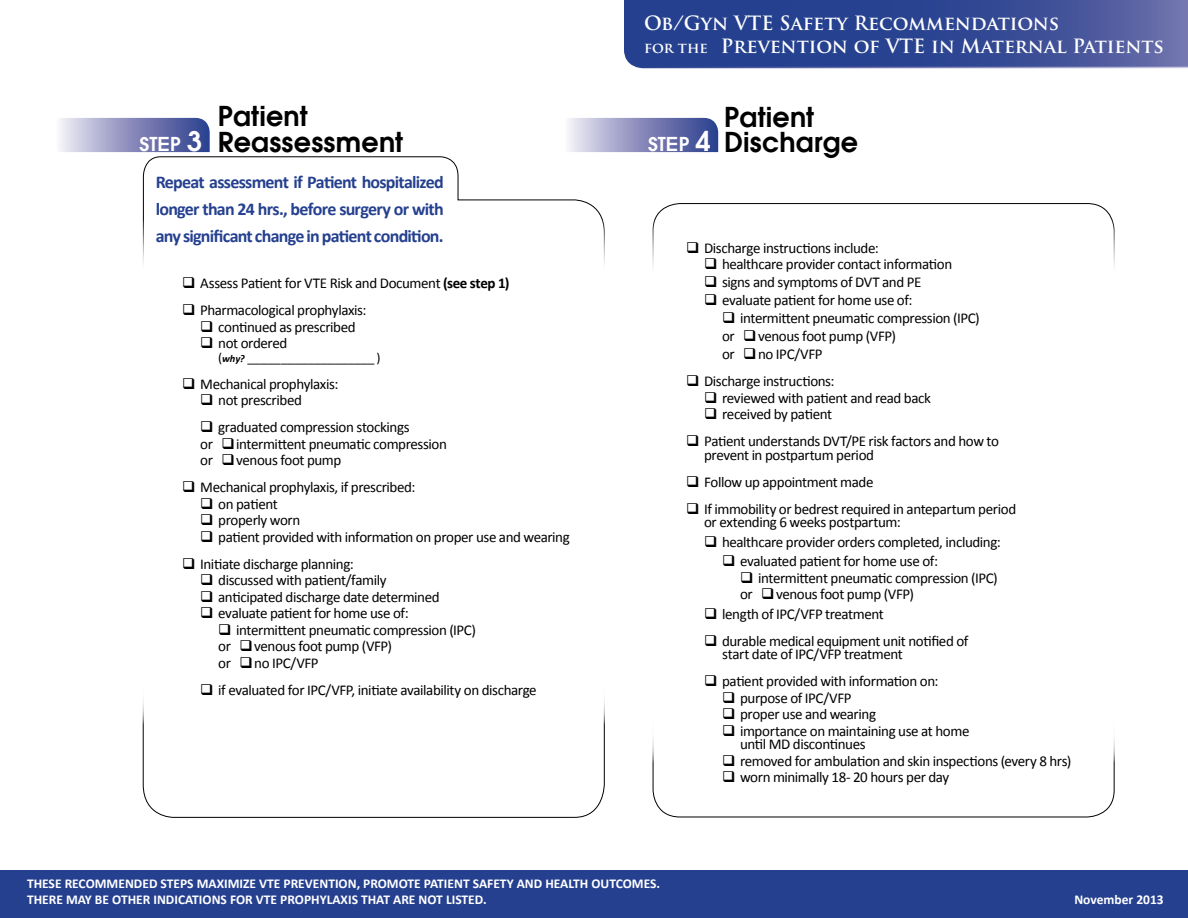
<style>
.page{position:relative;width:1188px;height:918px;background:#fff}
.page>*{position:absolute;margin:0;border:0;box-sizing:border-box;transform-origin:0 0}
.t1{font:700 30px/25.5px "Ancuu";color:#000}
.t2{font:700 21px "Ancuu";color:#fff}
.t3{font:700 19.2px/23.1px "Trajan Pro";color:#fff}
.t4{font:700 18px/27px "Calibri";letter-spacing:-.04em;color:#25408f;text-align:justify}
.t5{font:15px/16.5px "Calibri";letter-spacing:-.025em;color:#000}
.t6{font:700 13.5px/16.2px "Calibri";color:#fff}
.t7{font:13.5px "Calibri";color:#000}
.s1{font-size:14.4px}
.s2{font-size:30px}
.s3{font-weight:700}
.s4{font-weight:700;font-style:italic;font-size:10.5px}
</style>
<div class="page">
<svg style="left:143px;top:156px;width:462px;height:662px"></svg>
<div style="left:132px;top:220px;width:487px;height:505px;background:#fff"></div>
<div style="left:0;top:871px;width:1188px;height:47px;background:#25408f"></div>
<svg style="left:624px;top:0;width:564px;height:69px;background:#394e96"></svg>
<svg style="left:60px;top:117px;width:150px;height:36px;background:#9095c1"></svg>
<svg style="left:568px;top:117px;width:151px;height:36px;background:#9195c1"></svg>
<p class="t3" style="left:644px;top:12px;width:521px">Ob/Gyn VTE Safety Recommendations<br><span class="s1">for the</span> Prevention of VTE in Maternal Patients</p>
<h1 class="t1" style="left:218px;top:101px;width:187px">Patient<br>Reassessment</h1>
<h1 class="t1" style="left:724px;top:101px;width:136px">Patient<br>Discharge</h1>
<h2 class="t2" style="left:140px;top:128px;width:65px">STEP <span class="s2">3</span></h2>
<h2 class="t2" style="left:648px;top:128px;width:65px">STEP <span class="s2">4</span></h2>
<p class="t4" style="left:156px;top:168px;width:290px">Repeat assessment if Patient hospitalized longer than 24 hrs., before surgery or with any significant change in patient condition.</p>
<p class="t5" style="left:182px;top:275px;width:329px">❑ Assess Patient for VTE Risk and Document <span class="s3">(see step 1)</span></p>
<p class="t5" style="left:182px;top:302px;width:186px">❑ Pharmacological prophylaxis:</p>
<p class="t5" style="left:200px;top:318px;width:157px">❑ continued as prescribed</p>
<p class="t5" style="left:200px;top:335px;width:89px">❑ not ordered</p>
<p class="t7" style="left:218px;top:349px;width:164px">(<span class="s4">why?</span> ___________________ )</p>
<p class="t5" style="left:182px;top:375px;width:158px">❑ Mechanical prophylaxis:</p>
<p class="t5" style="left:200px;top:392px;width:103px">❑ not prescribed</p>
<p class="t5" style="left:200px;top:419px;width:248px">❑ graduated compression stockings<br>or ❑intermittent pneumatic compression or ❑venous foot pump</p>
<p class="t5" style="left:182px;top:479px;width:235px">❑ Mechanical prophylaxis, if prescribed:</p>
<p class="t5" style="left:200px;top:495px;width:79px">❑ on patient</p>
<p class="t5" style="left:200px;top:512px;width:102px">❑ properly worn</p>
<p class="t5" style="left:200px;top:528px;width:371px">❑ patient provided with information on proper use and wearing</p>
<p class="t5" style="left:182px;top:555px;width:173px">❑ Initiate discharge planning:</p>
<p class="t5" style="left:200px;top:572px;width:188px">❑ discussed with patient/family</p>
<p class="t5" style="left:200px;top:588px;width:241px">❑ anticipated discharge date determined</p>
<p class="t5" style="left:200px;top:605px;width:210px">❑ evaluate patient for home use of:</p>
<p class="t5" style="left:218px;top:621px;width:259px">❑ intermittent pneumatic compression (IPC) or ❑venous foot pump (VFP)<br>or ❑no IPC/VFP</p>
<p class="t5" style="left:200px;top:681px;width:338px">❑ if evaluated for IPC/VFP, initiate availability on discharge</p>
<p class="t5" style="left:686px;top:240px;width:194px">❑ Discharge instructions include:</p>
<p class="t5" style="left:704px;top:256px;width:250px">❑ healthcare provider contact information</p>
<p class="t5" style="left:704px;top:274px;width:219px">❑ signs and symptoms of DVT and PE</p>
<p class="t5" style="left:704px;top:292px;width:210px">❑ evaluate patient for home use of:</p>
<p class="t5" style="left:722px;top:309px;width:259px;line-height:18px">❑ intermittent pneumatic compression (IPC) or ❑venous foot pump (VFP)<br>or ❑no IPC/VFP</p>
<p class="t5" style="left:686px;top:373px;width:150px">❑ Discharge instructions:</p>
<p class="t5" style="left:704px;top:390px;width:228px">❑ reviewed with patient and read back</p>
<p class="t5" style="left:704px;top:406px;width:130px">❑ received by patient</p>
<p class="t5" style="left:704px;top:435px;width:296px;line-height:13.5px;text-indent:-18px">❑ Patient understands DVT/PE risk factors and how to prevent in postpartum period</p>
<p class="t5" style="left:686px;top:474px;width:189px">❑ Follow up appointment made</p>
<p class="t5" style="left:704px;top:502px;width:314px;line-height:13.5px;text-indent:-18px">❑ If immobility or bedrest required in antepartum period or extending 6 weeks postpartum:</p>
<p class="t5" style="left:704px;top:534px;width:298px">❑ healthcare provider orders completed, including:</p>
<p class="t5" style="left:722px;top:553px;width:217px">❑ evaluated patient for home use of:</p>
<p class="t5" style="left:740px;top:570px;width:259px">❑ intermittent pneumatic compression (IPC) or ❑venous foot pump (VFP)</p>
<p class="t5" style="left:704px;top:606px;width:181px">❑ length of IPC/VFP treatment</p>
<p class="t5" style="left:722px;top:634px;width:248px;line-height:13.5px;text-indent:-18px">❑ durable medical equipment unit notified of start date of IPC/VFP treatment</p>
<p class="t5" style="left:704px;top:673px;width:236px">❑ patient provided with information on:</p>
<p class="t5" style="left:722px;top:690px;width:131px">❑ purpose of IPC/VFP</p>
<p class="t5" style="left:722px;top:706px;width:155px">❑ proper use and wearing</p>
<p class="t5" style="left:740px;top:724px;width:231px;line-height:13.5px;text-indent:-18px">❑ importance on maintaining use at home until MD discontinues</p>
<p class="t5" style="left:722px;top:753px;width:351px">❑ removed for ambulation and skin inspections (every 8 hrs)</p>
<p class="t5" style="left:722px;top:769px;width:229px">❑ worn minimally 18- 20 hours per day</p>
<p class="t6" style="left:27px;top:875px;width:635px">THESE RECOMMENDED STEPS MAXIMIZE VTE PREVENTION, PROMOTE PATIENT SAFETY AND HEALTH OUTCOMES.<br>THERE MAY BE OTHER INDICATIONS FOR VTE PROPHYLAXIS THAT ARE NOT LISTED.</p>
<p class="t6" style="left:1074px;top:891px;width:91px">November 2013</p>
</div>
